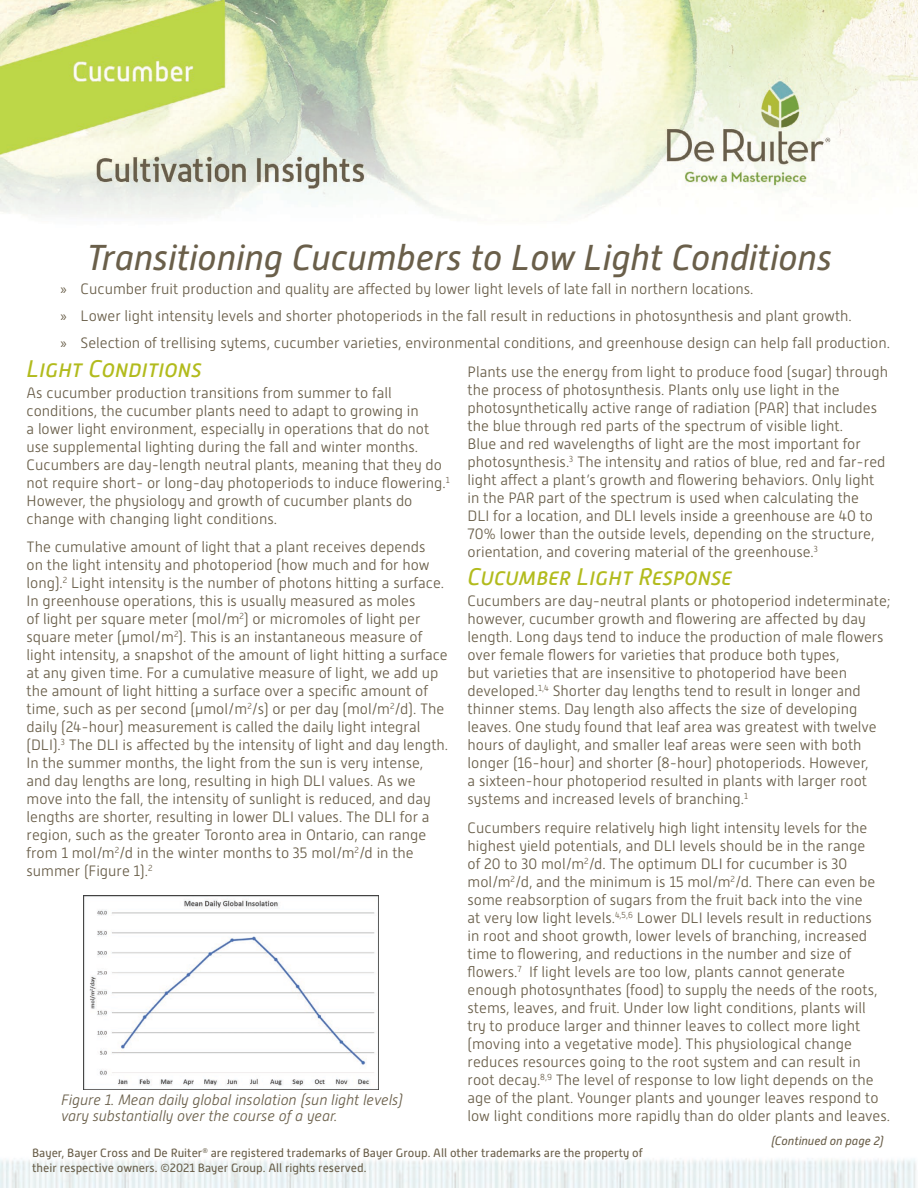
<style>
.page{position:relative;width:918px;height:1188px;background:#fff}
.page>*{position:absolute;margin:0;border:0;box-sizing:border-box;transform-origin:0 0}
.t1{font:italic 36px "Alwyn New";letter-spacing:-.015em;color:#6a5f4a}
.t2{font:italic 24px "Alwyn New";color:#b2bb1d}
.t3{font:300 15px/18px "Alwyn New";color:#6a5f4a}
.t4{font:italic 300 15px/16.5px "Alwyn New";color:#6a5f4a}
.t5{font:12px/15px "Alwyn New";color:#6a5f4a}
.t6{font:italic 12px "Alwyn New";color:#6a5f4a}
.s1{font-family:"Myriad Pro";font-weight:400}
</style>
<div class="page">
<img style="left:0;top:1159px;width:916px;height:29px">
<img style="left:0;top:0;width:918px;height:216px">
<img style="left:83px;top:896px;width:295px;height:194px">
<h1 class="t1" style="left:86px;top:238px;width:747px">Transitioning Cucumbers to Low Light Conditions</h1>
<p class="t3" style="left:60px;top:276px;width:831px;line-height:27px"><span class="s1">»</span> Cucumber fruit production and quality are affected by lower light levels of late fall in northern locations.<br><span class="s1">»</span> Lower light intensity levels and shorter photoperiods in the fall result in reductions in photosynthesis and plant growth.<br><span class="s1">»</span> Selection of trellising sytems, cucumber varieties, environmental conditions, and greenhouse design can help fall production.</p>
<h2 class="t2" style="left:27px;top:355px;width:177px">Light Conditions</h2>
<p class="t3" style="left:27px;top:384px;width:425px">As cucumber production transitions from summer to fall conditions, the cucumber plants need to adapt to growing in<br>a lower light environment, especially in operations that do not use supplemental lighting during the fall and winter months.<br>Cucumbers are day-length neutral plants, meaning that they do not require short- or long-day photoperiods to induce flowering.<sup>1<br></sup>However, the physiology and growth of cucumber plants do change with changing light conditions.</p>
<p class="t3" style="left:27px;top:538px;width:423px">The cumulative amount of light that a plant receives depends<br>on the light intensity and photoperiod (how much and for how long).<sup>2</sup> Light intensity is the number of photons hitting a surface.<br>In greenhouse operations, this is usually measured as moles<br>of light per square meter (mol/m<sup>2</sup>) or micromoles of light per square meter (µmol/m<sup>2</sup>). This is an instantaneous measure of light intensity, a snapshot of the amount of light hitting a surface at any given time. For a cumulative measure of light, we add up the amount of light hitting a surface over a specific amount of time, such as per second (µmol/m<sup>2</sup>/s) or per day (mol/m<sup>2</sup>/d). The daily (24-hour) measurement is called the daily light integral (DLI).<sup>3</sup> The DLI is affected by the intensity of light and day length.<br>In the summer months, the light from the sun is very intense, and day lengths are long, resulting in high DLI values. As we move into the fall, the intensity of sunlight is reduced, and day lengths are shorter, resulting in lower DLI values. The DLI for a region, such as the greater Toronto area in Ontario, can range from 1 mol/m<sup>2</sup>/d in the winter months to 35 mol/m<sup>2</sup>/d in the summer (Figure 1).<sup>2</sup></p>
<p class="t3" style="left:468px;top:363px;width:422px">Plants use the energy from light to produce food (sugar) through the process of photosynthesis. Plants only use light in the photosynthetically active range of radiation (PAR) that includes the blue through red parts of the spectrum of visible light.<br>Blue and red wavelengths of light are the most important for photosynthesis.<sup>3</sup> The intensity and ratios of blue, red and far-red light affect a plant’s growth and flowering behaviors. Only light in the PAR part of the spectrum is used when calculating the<br>DLI for a location, and DLI levels inside a greenhouse are 40 to 70% lower than the outside levels, depending on the structure, orientation, and covering material of the greenhouse.<sup>3</sup></p>
<h2 class="t2" style="left:468px;top:564px;width:266px">Cucumber Light Response</h2>
<p class="t3" style="left:468px;top:592px;width:424px">Cucumbers are day-neutral plants or photoperiod indeterminate; however, cucumber growth and flowering are affected by day length. Long days tend to induce the production of male flowers over female flowers for varieties that produce both types,<br>but varieties that are insensitive to photoperiod have been developed.<sup>1,4</sup> Shorter day lengths tend to result in longer and thinner stems. Day length also affects the size of developing leaves. One study found that leaf area was greatest with twelve hours of daylight, and smaller leaf areas were seen with both longer (16-hour) and shorter (8-hour) photoperiods. However,<br>a sixteen-hour photoperiod resulted in plants with larger root systems and increased levels of branching.<sup>1</sup></p>
<p class="t3" style="left:468px;top:819px;width:424px">Cucumbers require relatively high light intensity levels for the highest yield potentials, and DLI levels should be in the range<br>of 20 to 30 mol/m<sup>2</sup>/d. The optimum DLI for cucumber is 30 mol/m<sup>2</sup>/d, and the minimum is 15 mol/m<sup>2</sup>/d. There can even be some reabsorption of sugars from the fruit back into the vine<br>at very low light levels.<sup>4,5,6</sup> Lower DLI levels result in reductions<br>in root and shoot growth, lower levels of branching, increased time to flowering, and reductions in the number and size of flowers.<sup>7</sup> If light levels are too low, plants cannot generate enough photosynthates (food) to supply the needs of the roots, stems, leaves, and fruit. Under low light conditions, plants will<br>try to produce larger and thinner leaves to collect more light (moving into a vegetative mode). This physiological change reduces resources going to the root system and can result in root decay.<sup>8,9</sup> The level of response to low light depends on the age of the plant. Younger plants and younger leaves respond to low light conditions more rapidly than do older plants and leaves.</p>
<p class="t6" style="left:771px;top:1134px;width:114px">(Continued on page 2)</p>
<p class="t4" style="left:61px;top:1091px;width:343px">Figure 1. Mean daily global insolation (sun light levels) vary substantially over the course of a year.</p>
<p class="t5" style="left:32px;top:1146px;width:612px">Bayer, Bayer Cross and De Ruiter<sup>®</sup> are registered trademarks of Bayer Group. All other trademarks are the property of their respective owners. ©2021 Bayer Group. All rights reserved.</p>
</div>
